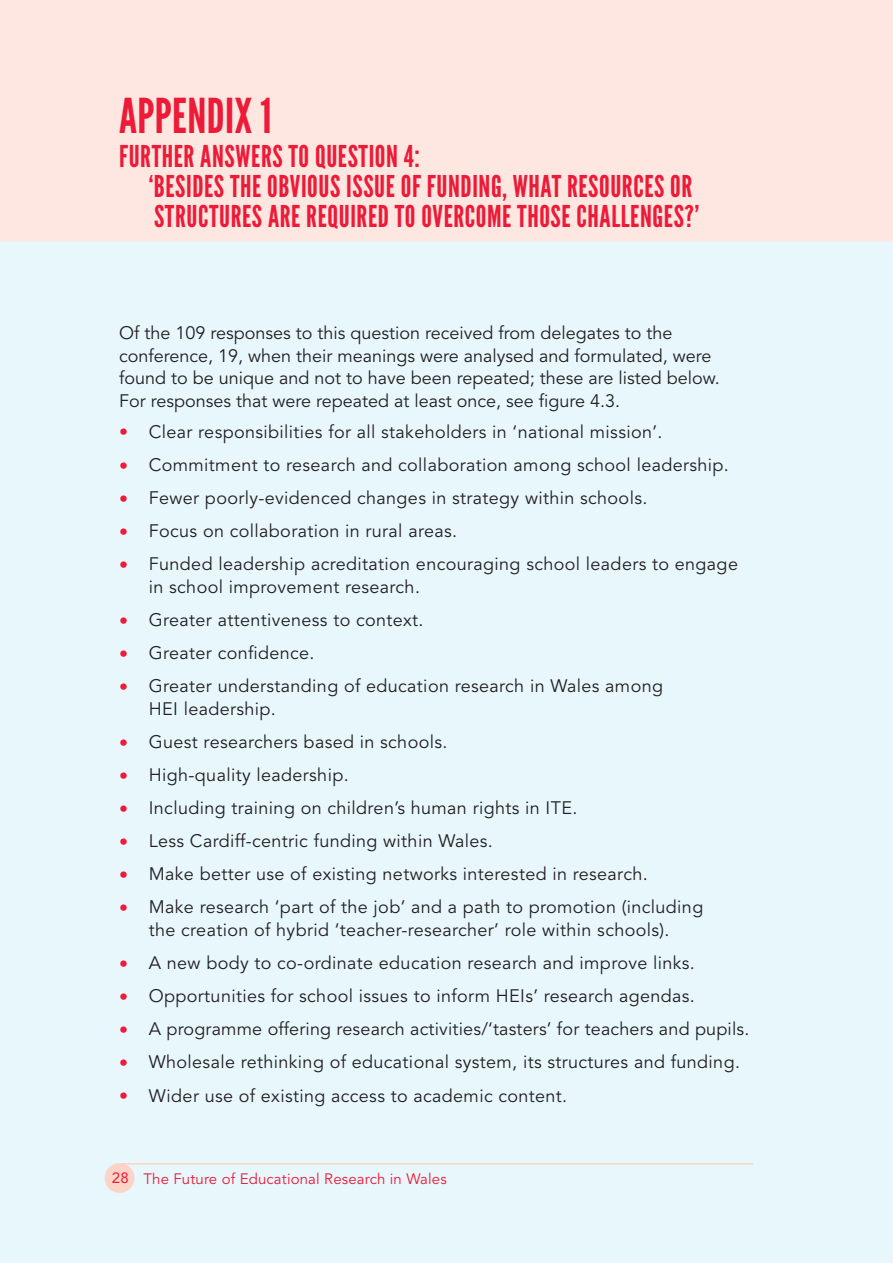
<style>
.page{position:relative;width:893px;height:1263px;background:#e7f7fc}
.page>*{position:absolute;margin:0;border:0;box-sizing:border-box;transform-origin:0 0}
.CH_HEAD_with_sub{font:48px "League Gothic";letter-spacing:.01em;color:#ed1a38}
.CH_Subhead__verso{font:30px/30px "League Gothic";letter-spacing:.02em;color:#ed1a38}
.Body_into_list{font:18px/22.5px "Avenir LT Std";letter-spacing:.02em;color:#231f20}
.Body_into_list-2{font:18px/22.5px "Avenir LT Std";color:#231f20}
.t1{font:15px "Avenir LT Std";letter-spacing:.01em;color:#ed1a38}
.s1{font-weight:500;color:#ed1a38}
.s2{font-style:inherit}
</style>
<div class="page">
<div style="left:0;top:0;width:893px;height:241px;background:#fde7e0"></div>
<hr style="left:120px;top:1163px;width:634px;height:1px;background:#fcd3c7">
<div style="left:105px;top:1163px;width:29px;height:30px;background:#fcd3c7;border-radius:50%"></div>
<p class="CH_HEAD_with_sub" style="left:119px;top:87px;width:154px">APPENDIX 1</p>
<p class="CH_Subhead__verso" style="left:149px;top:142px;width:552px;text-indent:-30px">FURTHER ANSWERS TO QUESTION 4:<br>‘BESIDES THE OBVIOUS ISSUE OF FUNDING, WHAT RESOURCES OR<br>STRUCTURES ARE REQUIRED TO OVERCOME THOSE CHALLENGES?’</p>
<p class="Body_into_list-2" style="left:119px;top:322px;width:602px">Of the 109 responses to this question received from delegates to the conference, 19, when their meanings were analysed and formulated, were found to be unique and not to have been repeated; these are listed below.<br>For responses that were repeated at least once, see figure 4.3.</p>
<p class="Body_into_list" style="left:119px;top:421px;width:545px"><span class="s1">•</span> Clear responsibilities for all stakeholders in ‘national mission’.</p>
<p class="Body_into_list" style="left:119px;top:454px;width:611px"><span class="s1">•</span> Commitment to research and collaboration among school leadership.</p>
<p class="Body_into_list" style="left:119px;top:487px;width:530px"><span class="s1">•</span> Fewer poorly-evidenced changes in strategy within schools.</p>
<p class="Body_into_list" style="left:119px;top:520px;width:340px"><span class="s1">•</span> Focus on collaboration in rural areas.</p>
<p class="Body_into_list" style="left:149px;top:553px;width:591px;text-indent:-30px"><span class="s1">•</span> Funded leadership acreditation encouraging school leaders to engage in school improvement research.</p>
<p class="Body_into_list" style="left:119px;top:609px;width:306px"><span class="s1">•</span> Greater attentiveness to context.</p>
<p class="Body_into_list" style="left:119px;top:642px;width:197px"><span class="s1">•</span> Greater confidence.</p>
<p class="Body_into_list" style="left:149px;top:675px;width:516px;text-indent:-30px"><span class="s1">•</span> Greater understanding of education research in Wales among<br>HEI leadership.</p>
<p class="Body_into_list" style="left:119px;top:731px;width:330px"><span class="s1">•</span> Guest researchers based in schools.</p>
<p class="Body_into_list" style="left:119px;top:764px;width:231px"><span class="s1">•</span> High-quality leadership.</p>
<p class="Body_into_list" style="left:119px;top:797px;width:460px"><span class="s1">•</span> Including training on children’s human rights in ITE.</p>
<p class="Body_into_list" style="left:119px;top:830px;width:375px"><span class="s1">•</span> Less Cardiff-centric funding within Wales.</p>
<p class="Body_into_list" style="left:119px;top:863px;width:530px"><span class="s1">•</span> Make better use of existing networks interested in research.</p>
<p class="Body_into_list" style="left:119px;top:896px;width:586px;text-align:center"><span class="s1">•</span> Make research ‘part of the job’ and a path to promotion (including the creation of hybrid ‘teacher-researcher’ role within schools).</p>
<p class="Body_into_list" style="left:119px;top:952px;width:577px"><span class="s1">•</span> A new body to co-ordinate education research and improve links.</p>
<p class="Body_into_list" style="left:119px;top:985px;width:577px"><span class="s1">•</span> Opportunities for school issues to inform HEIs’ research agendas.</p>
<p class="Body_into_list" style="left:119px;top:1018px;width:632px"><span class="s1">•</span> A programme offering research activities/‘tasters’ for teachers and pupils.</p>
<p class="Body_into_list" style="left:119px;top:1051px;width:622px"><span class="s1">•</span> Wholesale rethinking of educational system, its structures and funding.</p>
<p class="Body_into_list" style="left:119px;top:1084px;width:450px"><span class="s1">•</span> Wider use of existing access to academic content.</p>
<p class="t1" style="left:112px;top:1169px;width:336px"><span class="s2">28</span> The Future of Educational Research in Wales</p>
</div>
